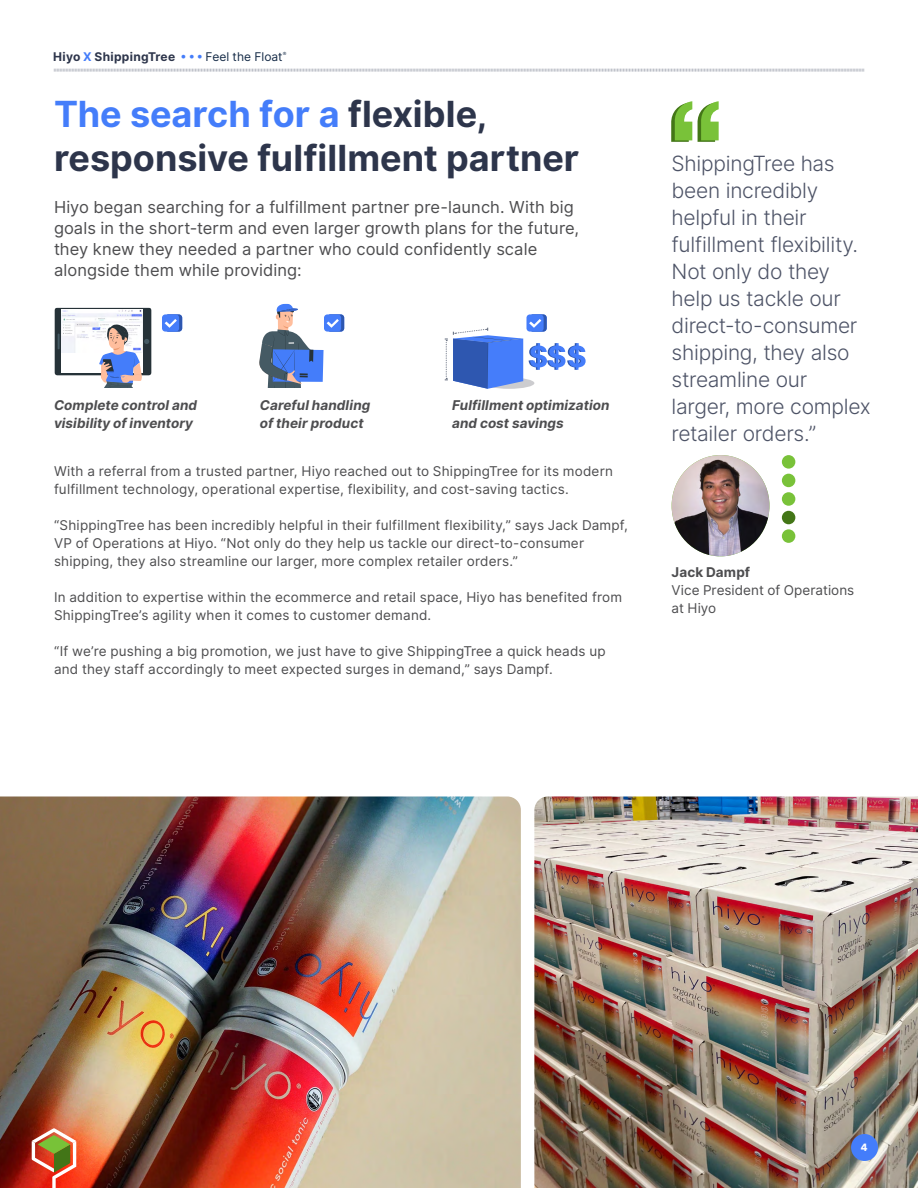
<style>
.page{position:relative;width:918px;height:1188px;background:#fff}
.page>*{position:absolute;margin:0;border:0;box-sizing:border-box;transform-origin:0 0}
.t1{font:700 36px/43.2px "Inter";color:#2d354b}
.t2{font:300 21px/27px "Inter";letter-spacing:-.015em;color:#4d5366}
.t3{font:16.5px/21px "Inter";letter-spacing:.005em;color:#4d4d4f}
.t4{font:13.5px/18px "Inter";letter-spacing:.015em;color:#4d4d4f}
.t5{font:italic 700 13.5px/18px "Inter";letter-spacing:.005em;color:#4d4d4f}
.t6{font:700 13.5px "Inter";letter-spacing:.005em;color:#4d4d4f}
.t7{font:700 12px "Inter";letter-spacing:.02em;color:#2d354b}
.t8{font:700 10.5px "Avenir Next";color:#fff}
.t9{font:700 4.35px "Inter";color:#142a46}
.s1{color:#447dfa}
.s2{font-weight:400;color:#142a46}
</style>
<div class="page">
<img style="left:534px;top:796px;width:384px;height:392px">
<img style="left:0;top:796px;width:521px;height:392px">
<svg style="left:54px;top:68px;width:810px;height:4px;background:#dddee3"></svg>
<div style="left:165px;top:314px;width:17px;height:18px;background:#2e57b0;border-radius:3px"></div>
<div style="left:162px;top:314px;width:17px;height:18px;background:#457dfa;border-radius:3px"></div>
<svg style="left:165px;top:319px;width:12px;height:9px"></svg>
<div style="left:327px;top:314px;width:17px;height:18px;background:#2e57b0;border-radius:3px"></div>
<div style="left:324px;top:314px;width:17px;height:18px;background:#457dfa;border-radius:3px"></div>
<div style="left:530px;top:314px;width:17px;height:18px;background:#2e57b0;border-radius:3px"></div>
<div style="left:527px;top:314px;width:17px;height:18px;background:#457dfa;border-radius:3px"></div>
<svg style="left:529px;top:319px;width:12px;height:9px"></svg>
<img style="left:672px;top:455px;width:98px;height:101px">
<svg style="left:671px;top:101px;width:48px;height:41px"></svg>
<svg style="left:32px;top:1128px;width:44px;height:60px;background:#c67147"></svg>
<div style="left:851px;top:1134px;width:27px;height:27px;background:#447dfa;border-radius:50%"></div>
<div style="left:782px;top:455px;width:13px;height:14px;background:#79c239;border-radius:50%"></div>
<div style="left:782px;top:474px;width:13px;height:13px;background:#79c239;border-radius:50%"></div>
<div style="left:782px;top:492px;width:13px;height:14px;background:#79c239;border-radius:50%"></div>
<div style="left:782px;top:511px;width:13px;height:13px;background:#437617;border-radius:50%"></div>
<div style="left:782px;top:529px;width:13px;height:14px;background:#79c239;border-radius:50%"></div>
<svg style="left:54px;top:308px;width:98px;height:80px"></svg>
<svg style="left:259px;top:304px;width:80px;height:84px"></svg>
<svg style="left:484px;top:377px;width:50px;height:12px"></svg>
<svg style="left:445px;top:328px;width:78px;height:61px"></svg>
<svg style="left:529px;top:343px;width:57px;height:27px"></svg>
<p class="t7" style="left:53px;top:47px;width:231px">Hiyo <span class="s1">X</span> ShippingTree <span class="s1">• • •</span> <span class="s2">Feel the Float</span></p>
<p class="t9" style="left:283px;top:50px;width:5px">®</p>
<h1 class="t1" style="left:54px;top:94px;width:527px"><span class="s1">The search for a</span> flexible, responsive fulfillment partner</h1>
<p class="t3" style="left:54px;top:196px;width:527px">Hiyo began searching for a fulfillment partner pre-launch. With big goals in the short-term and even larger growth plans for the future, they knew they needed a partner who could confidently scale alongside them while providing:</p>
<p class="t5" style="left:54px;top:397px;width:145px">Complete control and visibility of inventory</p>
<p class="t5" style="left:260px;top:397px;width:112px">Careful handling of their product</p>
<p class="t5" style="left:452px;top:397px;width:159px">Fulfillment optimization and cost savings</p>
<p class="t4" style="left:54px;top:462px;width:561px">With a referral from a trusted partner, Hiyo reached out to ShippingTree for its modern fulfillment technology, operational expertise, flexibility, and cost-saving tactics.</p>
<p class="t4" style="left:54px;top:516px;width:576px">“ShippingTree has been incredibly helpful in their fulfillment flexibility,” says Jack Dampf,<br>VP of Operations at Hiyo. “Not only do they help us tackle our direct-to-consumer shipping, they also streamline our larger, more complex retailer orders.”</p>
<p class="t4" style="left:54px;top:588px;width:570px">In addition to expertise within the ecommerce and retail space, Hiyo has benefited from<br>ShippingTree’s agility when it comes to customer demand.</p>
<p class="t4" style="left:54px;top:642px;width:553px">“If we’re pushing a big promotion, we just have to give ShippingTree a quick heads up and they staff accordingly to meet expected surges in demand,” says Dampf.</p>
<h2 class="t2" style="left:672px;top:149px;width:201px">ShippingTree has been incredibly helpful in their fulfillment flexibility.<br>Not only do they help us tackle our direct-to-consumer shipping, they also streamline our larger, more complex retailer orders.”</h2>
<p class="t6" style="left:672px;top:562px;width:80px">Jack Dampf</p>
<p class="t4" style="left:672px;top:581px;width:184px">Vice President of Operations at Hiyo</p>
<p class="t8" style="left:861px;top:1138px;width:8px">4</p>
</div>
